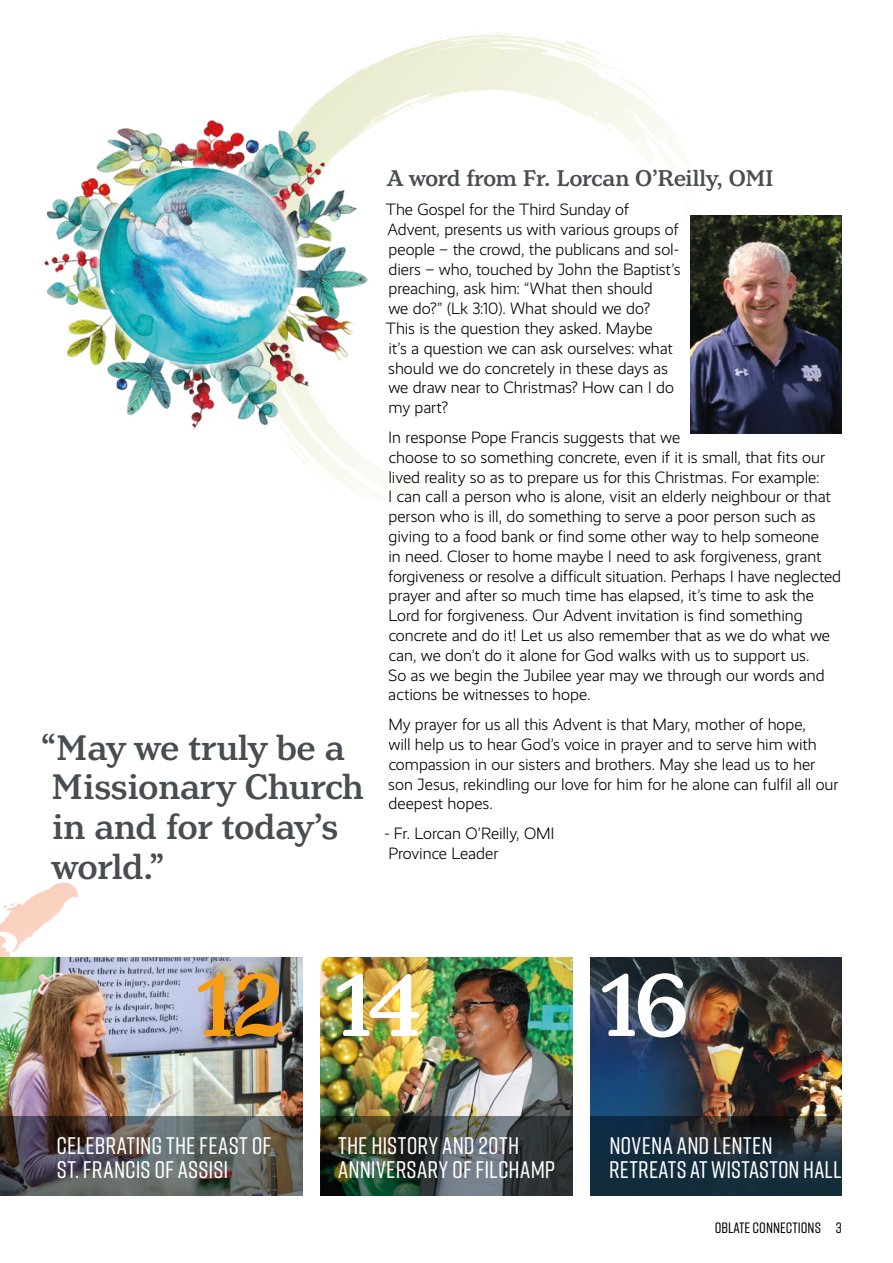
<style>
.page{position:relative;width:893px;height:1263px;background:#fff}
.page>*{position:absolute;margin:0;border:0;box-sizing:border-box;transform-origin:0 0}
.A_Head_Horley{font:500 93px "Henriette";color:#fff}
.A_Head_Horley-2{font:500 93px "Henriette";color:#f59d15}
.Quote{font:500 37.5px/39.6px "Henriette";color:#484d52}
.A_Head_Horley-3{font:500 24px/24px "Rift";letter-spacing:.01em;color:#fff}
.Body_1{font:500 24px "Henriette";letter-spacing:-.01em;color:#484d52}
.Body_1-2{font:300 16.5px/19.8px "Realist";letter-spacing:-.005em;color:#000}
.t1{font:500 15px "Rift";color:#000}
</style>
<div class="page">
<svg style="left:0;top:882px;width:101px;height:314px"></svg>
<img style="left:590px;top:958px;width:252px;height:158px">
<img style="left:0;top:958px;width:303px;height:158px">
<img style="left:321px;top:958px;width:251px;height:158px">
<svg style="left:0;top:1116px;width:303px;height:79px;background:#575756"></svg>
<img style="left:321px;top:1116px;width:251px;height:79px">
<svg style="left:590px;top:1116px;width:252px;height:79px;background:#1a2c38"></svg>
<svg style="left:333px;top:35px;width:373px;height:399px"></svg>
<svg style="left:353px;top:69px;width:5px;height:3px"></svg>
<svg style="left:420px;top:37px;width:23px;height:6px"></svg>
<svg style="left:449px;top:34px;width:11px;height:3px"></svg>
<svg style="left:641px;top:125px;width:3px;height:4px"></svg>
<svg style="left:653px;top:174px;width:16px;height:22px"></svg>
<svg style="left:683px;top:216px;width:7px;height:63px"></svg>
<svg style="left:282px;top:195px;width:137px;height:299px"></svg>
<svg style="left:488px;top:32px;width:171px;height:77px"></svg>
<img style="left:690px;top:215px;width:152px;height:218px">
<img style="left:44px;top:89px;width:326px;height:339px">
<p class="Quote" style="left:41px;top:728px;width:324px">“May we truly be a<br>Missionary Church in and for today’s world.”</p>
<p class="Body_1" style="left:387px;top:164px;width:388px">A word from Fr. Lorcan O’Reilly, OMI</p>
<p class="Body_1-2" style="left:386px;top:200px;width:296px">The Gospel for the Third Sunday of Advent, presents us with various groups of people – the crowd, the publicans and sol&shy;diers – who, touched by John the Baptist’s preaching, ask him: “What then should<br>we do?” (Lk 3:10). What should we do?<br>This is the question they asked. Maybe<br>it’s a question we can ask ourselves: what should we do concretely in these days as we draw near to Christmas? How can I do my part?</p>
<p class="Body_1-2" style="left:388px;top:428px;width:455px">In response Pope Francis suggests that we<br>choose to so something concrete, even if it is small, that fits our lived reality so as to prepare us for this Christmas. For example:<br>I can call a person who is alone, visit an elderly neighbour or that person who is ill, do something to serve a poor person such as giving to a food bank or find some other way to help someone<br>in need. Closer to home maybe I need to ask forgiveness, grant forgiveness or resolve a difficult situation. Perhaps I have neglected prayer and after so much time has elapsed, it’s time to ask the Lord for forgiveness. Our Advent invitation is find something concrete and do it! Let us also remember that as we do what we can, we don’t do it alone for God walks with us to support us.<br>So as we begin the Jubilee year may we through our words and actions be witnesses to hope.</p>
<p class="Body_1-2" style="left:388px;top:715px;width:452px">My prayer for us all this Advent is that Mary, mother of hope,<br>will help us to hear God’s voice in prayer and to serve him with compassion in our sisters and brothers. May she lead us to her son Jesus, rekindling our love for him for he alone can fulfil all our deepest hopes.</p>
<p class="Body_1-2" style="left:384px;top:824px;width:172px">- Fr. Lorcan O’Reilly, OMI</p>
<p class="Body_1-2" style="left:388px;top:843px;width:111px">Province Leader</p>
<p class="A_Head_Horley-2" style="left:195px;top:952px;width:91px">12</p>
<p class="A_Head_Horley" style="left:334px;top:952px;width:90px">14</p>
<p class="A_Head_Horley" style="left:599px;top:952px;width:91px">16</p>
<p class="A_Head_Horley-3" style="left:57px;top:1133px;width:216px">CELEBRATING THE FEAST OF<br>ST. FRANCIS OF ASSISI</p>
<p class="A_Head_Horley-3" style="left:338px;top:1133px;width:219px">THE HISTORY AND 20TH<br>ANNIVERSARY OF FILCHAMP</p>
<p class="A_Head_Horley-3" style="left:609px;top:1133px;width:165px">NOVENA AND LENTEN</p>
<p class="A_Head_Horley-3" style="left:609px;top:1157px;width:234px">RETREATS AT WISTASTON HALL</p>
<p class="t1" style="left:715px;top:1217px;width:129px">OBLATE CONNECTIONS 3</p>
</div>
